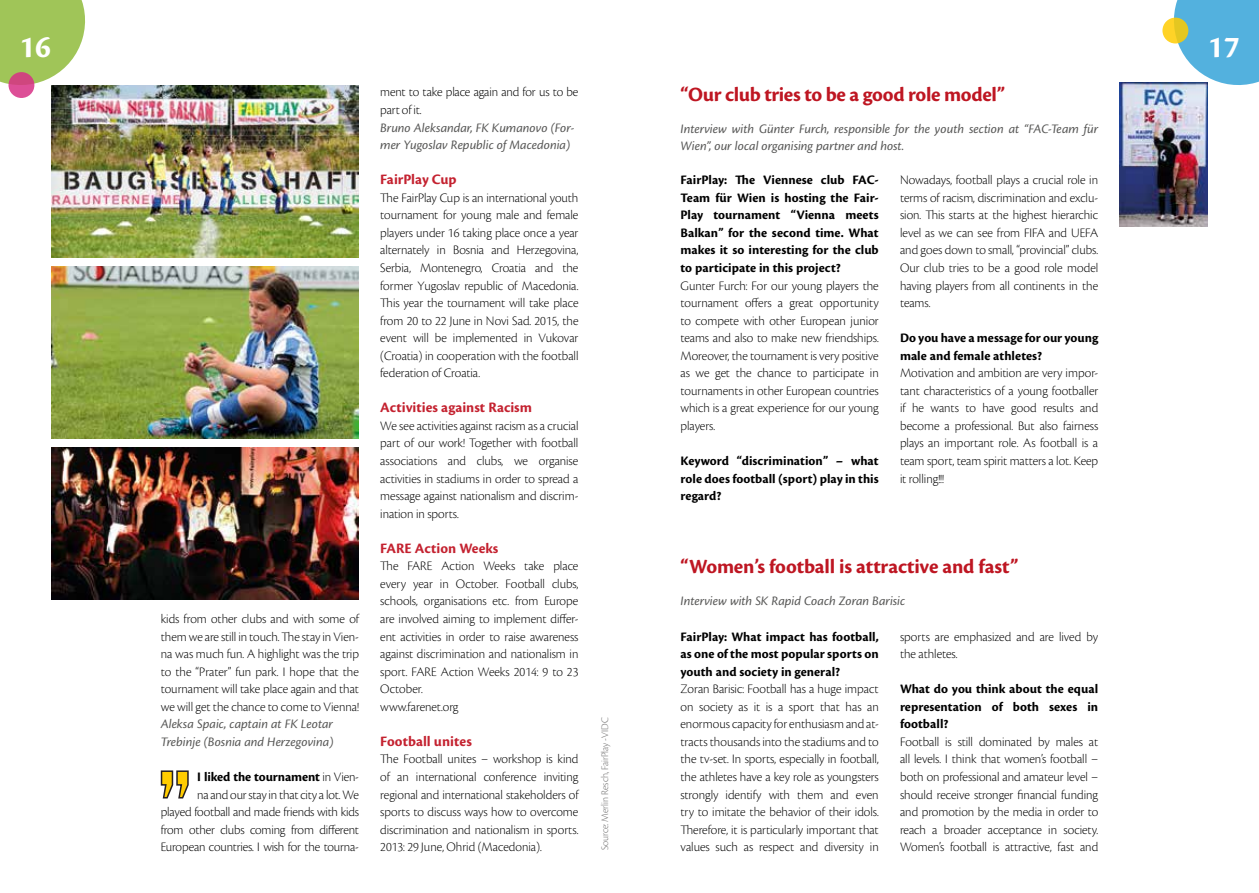
<style>
.page{position:relative;width:1259px;height:893px;background:#fff}
.page>*{position:absolute;margin:0;border:0;box-sizing:border-box;transform-origin:0 0}
.t1{font:32.1px "Cronos Pro Bold Subh";color:#fff}
.t2{font:700 21px "Cronos Pro";letter-spacing:-.015em;color:#be1622}
.t3{font:700 15px "Cronos Pro";color:#c42230}
.t4{font:13.5px/17.5px "Cronos Pro Lt Disp";letter-spacing:-.005em;color:#000;text-align:justify}
.t5{font:700 13.5px/17.5px "Cronos Pro";color:#000;text-align:justify}
.t6{font:italic 13.5px/17.5px "Cronos Pro";letter-spacing:-.005em;color:#575756}
.t7{font:10.5px "Cronos Pro Lt Disp";color:#706f6f}
.s1{font-family:"Cronos Pro Lt Disp";font-weight:400}
</style>
<div class="page">
<svg style="left:160px;top:770px;width:29px;height:29px"></svg>
<img style="left:51px;top:85px;width:308px;height:172px">
<svg style="left:0;top:0;width:92px;height:92px"></svg>
<svg style="left:1166px;top:0;width:93px;height:85px"></svg>
<div style="left:1162px;top:18px;width:26px;height:25px;background:linear-gradient(to right,#ffd72a,#dec41f);border-radius:50%"></div>
<div style="left:9px;top:72px;width:25px;height:26px;background:linear-gradient(to bottom,#cb4377,#e0529d);border-radius:50%"></div>
<img style="left:51px;top:266px;width:308px;height:172px">
<img style="left:51px;top:447px;width:308px;height:153px">
<img style="left:1119px;top:82px;width:89px;height:145px">
<h1 class="t1" style="left:19px;top:29px;width:33px">16</h1>
<h1 class="t1" style="left:1208px;top:29px;width:33px">17</h1>
<p class="t4" style="left:161px;top:610px;width:200px">kids from other clubs and with some of them we are still in touch. The stay in Vien&shy;na was much fun. A highlight was the trip to the “Prater” fun park. I hope that the tournament will take place again and that we will get the chance to come to Vienna!</p>
<p class="t6" style="left:161px;top:715px;width:174px">Aleksa Spaic, captain at FK Leotar<br>Trebinje (Bosnia and Herzegovina)</p>
<p class="t5" style="left:197px;top:768px;width:163px">I liked the tournament <span class="s1">in Vien-</span></p>
<p class="t4" style="left:161px;top:785px;width:200px;text-indent:36px">na and our stay in that city a lot. We played football and made friends with kids from other clubs coming from different European countries. I wish for the tourna-</p>
<p class="t4" style="left:380px;top:83px;width:200px">ment to take place again and for us to be part of it.</p>
<p class="t6" style="left:380px;top:119px;width:196px">Bruno Aleksandar, FK Kumanovo (For&shy;mer Yugoslav Republic of Macedonia)</p>
<p class="t3" style="left:380px;top:171px;width:78px">FairPlay Cup</p>
<p class="t4" style="left:380px;top:189px;width:200px">The FairPlay Cup is an international youth tournament for young male and female players under 16 taking place once a year alternately in Bosnia and Herzegovina, Serbia, Montenegro, Croatia and the former Yugoslav republic of Macedonia.<br>This year the tournament will take place from 20 to 22 June in Novi Sad. 2015, the event will be implemented in Vukovar (Croatia) in cooperation with the football federation of Croatia.</p>
<p class="t3" style="left:380px;top:399px;width:153px">Activities against Racism</p>
<p class="t4" style="left:380px;top:417px;width:200px">We see activities against racism as a crucial part of our work! Together with football associations and clubs, we organise activities in stadiums in order to spread a message against nationalism and discrim&shy;ination in sports.</p>
<p class="t3" style="left:380px;top:539px;width:120px">FARE Action Weeks</p>
<p class="t4" style="left:380px;top:557px;width:200px;text-align:left">The FARE Action Weeks take place every year in October. Football clubs, schools, organisations etc. from Europe are involved aiming to implement differ&shy;ent activities in order to raise awareness against discrimination and nationalism in sport. FARE Action Weeks 2014: 9 to 23<br>October.<br>www.farenet.org</p>
<p class="t3" style="left:380px;top:733px;width:93px">Football unites</p>
<p class="t4" style="left:380px;top:750px;width:200px">The Football unites – workshop is kind of an international conference inviting regional and international stakeholders of sports to discuss ways how to overcome discrimination and nationalism in sports.<br>2013: 29 June, Ohrid (Macedonia).</p>
<p class="t7" style="left:599px;top:850px;width:134px;rotate:-90deg">Source: Merlin Resch, FairPlay -VIDC</p>
<h2 class="t2" style="left:680px;top:83px;width:326px">“Our club tries to be a good role model”</h2>
<p class="t6" style="left:680px;top:121px;width:419px;line-height:16.5px">Interview with Günter Furch, responsible for the youth section at “FAC-Team für<br>Wien”, our local organising partner and host.</p>
<p class="t5" style="left:680px;top:171px;width:200px">FairPlay: The Viennese club FAC-Team für Wien is hosting the Fair-Play tournament “Vienna meets Balkan” for the second time. What makes it so interesting for the club to participate in this project?</p>
<p class="t4" style="left:680px;top:276px;width:200px">Gunter Furch: For our young players the tournament offers a great opportunity to compete with other European junior teams and also to make new friendships.<br>Moreover, the tournament is very positive as we get the chance to participate in tournaments in other European countries which is a great experience for our young players.</p>
<p class="t5" style="left:680px;top:452px;width:200px">Keyword “discrimination” – what role does football (sport) play in this regard?</p>
<p class="t4" style="left:900px;top:171px;width:200px">Nowadays, football plays a crucial role in terms of racism, discrimination and exclu&shy;sion. This starts at the highest hierarchic level as we can see from FIFA and UEFA and goes down to small, “provincial” clubs.<br>Our club tries to be a good role model having players from all continents in the teams.</p>
<p class="t5" style="left:900px;top:329px;width:200px">Do you have a message for our young male and female athletes?</p>
<p class="t4" style="left:900px;top:364px;width:200px">Motivation and ambition are very impor&shy;tant characteristics of a young footballer if he wants to have good results and become a professional. But also fairness plays an important role. As football is a team sport, team spirit matters a lot. Keep it rolling!!!</p>
<h2 class="t2" style="left:680px;top:554px;width:339px">“Women’s football is attractive and fast”</h2>
<p class="t6" style="left:680px;top:593px;width:226px">Interview with SK Rapid Coach Zoran Barisic</p>
<p class="t5" style="left:680px;top:628px;width:200px">FairPlay: What impact has football, as one of the most popular sports on youth and society in general?</p>
<p class="t4" style="left:680px;top:680px;width:200px">Zoran Barisic: Football has a huge impact on society as it is a sport that has an enormous capacity for enthusiasm and at&shy;tracts thousands into the stadiums and to the tv-set. In sports, especially in football, the athletes have a key role as youngsters strongly identify with them and even try to imitate the behavior of their idols.<br>Therefore, it is particularly important that values such as respect and diversity in</p>
<p class="t4" style="left:900px;top:627px;width:200px">sports are emphasized and are lived by the athletes.</p>
<p class="t5" style="left:900px;top:680px;width:200px">What do you think about the equal representation of both sexes in football?</p>
<p class="t4" style="left:900px;top:733px;width:200px">Football is still dominated by males at all levels. I think that women’s football – both on professional and amateur level – should receive stronger financial funding and promotion by the media in order to reach a broader acceptance in society.<br>Women’s football is attractive, fast and</p>
</div>
